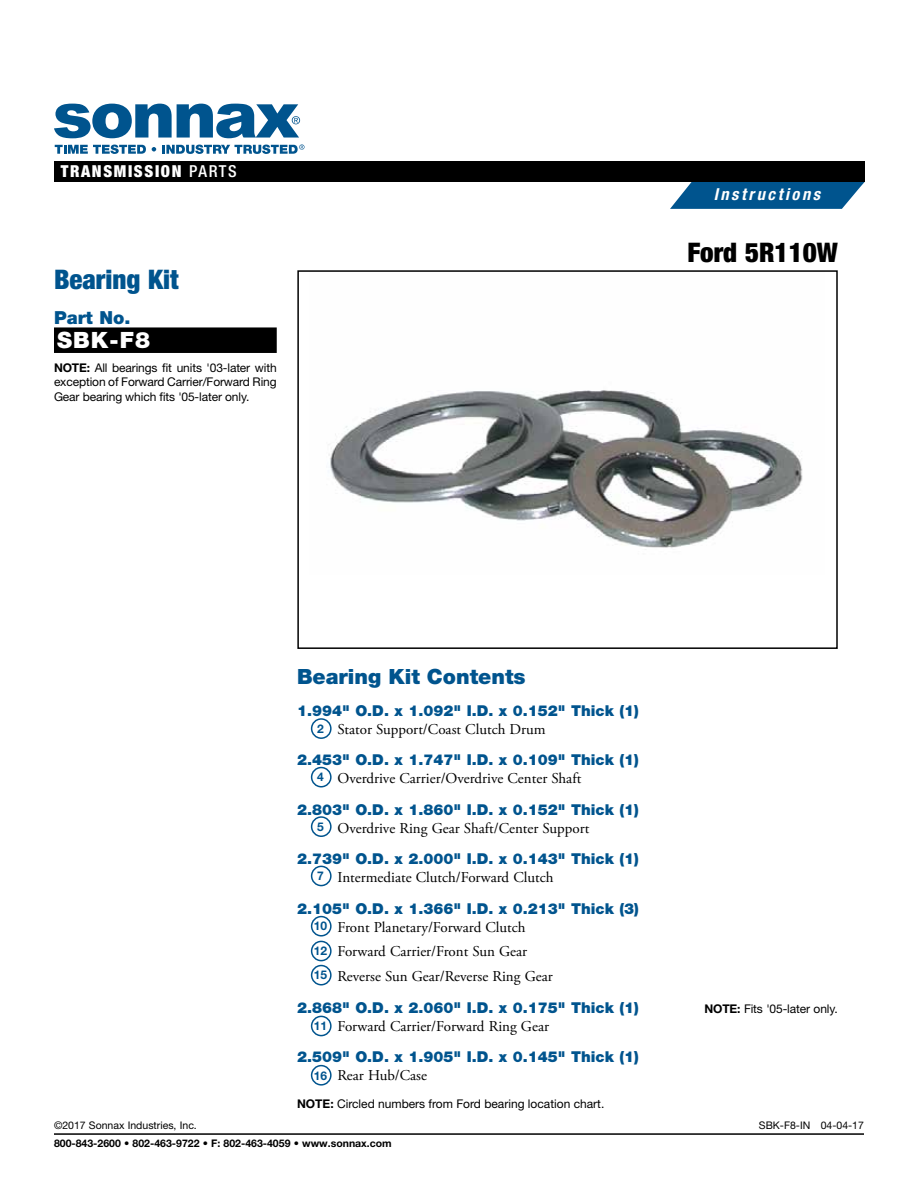
<style>
.page{position:relative;width:918px;height:1188px;background:#fff}
.page>*{position:absolute;margin:0;border:0;box-sizing:border-box;transform-origin:0 0}
.t1{font:900 condensed 27px "Helvetica Neue LT Std";color:#000}
.t2{font:900 condensed 27px "Helvetica Neue LT Std";color:#00548e}
.t3{font:900 22.5px "Helvetica Neue LT Std";color:#fff}
.t4{font:900 21px "Helvetica Neue LT Std";color:#00548e}
.t5{font:900 18px "Helvetica Neue LT Std";color:#00548e}
.t6{font:900 condensed 16.5px "Helvetica Neue LT Std";letter-spacing:.1em;color:#fff}
.t7{font:italic 700 condensed 16.5px "Helvetica Neue LT Std";letter-spacing:.155em;color:#fff}
.t8{font:15px/24.8px "Adobe Garamond Pro";color:#000}
.t9{font:900 15px "Helvetica Neue LT Std";color:#00548e}
.t10{font:12px/14.4px "Helvetica Neue LT Std";letter-spacing:-.01em;color:#000;text-align:justify}
.t11{font:700 12px/24.5px "Helvetica Neue LT Std";color:#00548e;text-align:justify}
.t12{font:700 10.5px "Helvetica Neue LT Std";color:#000}
.t13{font:10.5px "Helvetica Neue LT Std";color:#000}
.s1{font-weight:500}
.s2{font-weight:700}
</style>
<div class="page">
<div style="left:54px;top:327px;width:223px;height:26px;background:#000"></div>
<img style="left:328px;top:390px;width:475px;height:158px">
<div style="left:297px;top:270px;width:541px;height:379px;border:2px solid #000"></div>
<div style="left:311px;top:718px;width:21px;height:21px;border:2px solid #00548e;border-radius:50%"></div>
<div style="left:311px;top:767px;width:21px;height:21px;border:2px solid #00548e;border-radius:50%"></div>
<div style="left:311px;top:816px;width:21px;height:21px;border:2px solid #00548e;border-radius:50%"></div>
<div style="left:311px;top:866px;width:21px;height:20px;border:2px solid #00548e;border-radius:50%"></div>
<div style="left:311px;top:916px;width:21px;height:21px;border:2px solid #00548e;border-radius:50%"></div>
<div style="left:311px;top:941px;width:21px;height:20px;border:2px solid #00548e;border-radius:50%"></div>
<div style="left:311px;top:965px;width:21px;height:21px;border:2px solid #00548e;border-radius:50%"></div>
<div style="left:311px;top:1016px;width:21px;height:20px;border:2px solid #00548e;border-radius:50%"></div>
<div style="left:311px;top:1065px;width:21px;height:21px;border:2px solid #00548e;border-radius:50%"></div>
<hr style="left:54px;top:1133px;width:810px;height:2px;background:#000">
<svg style="left:670px;top:182px;width:195px;height:27px;background:#1e689b"></svg>
<div style="left:54px;top:161px;width:811px;height:21px;background:#000"></div>
<svg style="left:55px;top:145px;width:91px;height:9px"></svg>
<svg style="left:152px;top:147px;width:4px;height:4px"></svg>
<svg style="left:162px;top:144px;width:142px;height:10px"></svg>
<svg style="left:54px;top:104px;width:246px;height:34px"></svg>
<p class="t6" style="left:61px;top:161px;width:178px">TRANSMISSION <span class="s1">PARTS</span></p>
<h1 class="t2" style="left:54px;top:263px;width:126px">Bearing Kit</h1>
<p class="t5" style="left:54px;top:307px;width:78px">Part No.</p>
<h2 class="t3" style="left:57px;top:327px;width:95px">SBK-F8</h2>
<p class="t10" style="left:54px;top:360px;width:224px"><span class="s2">NOTE:</span> All bearings fit units '03-later with exception of Forward Carrier/Forward Ring Gear bearing which fits '05-later only.</p>
<p class="t7" style="left:714px;top:185px;width:108px">Instructions</p>
<h1 class="t1" style="left:687px;top:236px;width:152px">Ford 5R110W</h1>
<h3 class="t4" style="left:297px;top:664px;width:230px">Bearing Kit Contents</h3>
<p class="t9" style="left:297px;top:701px;width:343px">1.994" O.D. x 1.092" I.D. x 0.152" Thick (1)</p>
<p class="t8" style="left:338px;top:717px;width:210px">Stator Support/Coast Clutch Drum</p>
<p class="t9" style="left:297px;top:751px;width:343px">2.453" O.D. x 1.747" I.D. x 0.109" Thick (1)</p>
<p class="t8" style="left:338px;top:767px;width:245px">Overdrive Carrier/Overdrive Center Shaft</p>
<p class="t9" style="left:297px;top:800px;width:343px">2.803" O.D. x 1.860" I.D. x 0.152" Thick (1)</p>
<p class="t8" style="left:338px;top:816px;width:253px">Overdrive Ring Gear Shaft/Center Support</p>
<p class="t9" style="left:297px;top:850px;width:343px">2.739" O.D. x 2.000" I.D. x 0.143" Thick (1)</p>
<p class="t8" style="left:338px;top:866px;width:218px">Intermediate Clutch/Forward Clutch</p>
<p class="t9" style="left:297px;top:899px;width:343px">2.105" O.D. x 1.366" I.D. x 0.213" Thick (3)</p>
<p class="t8" style="left:338px;top:915px;width:217px">Front Planetary/Forward Clutch<br>Forward Carrier/Front Sun Gear<br>Reverse Sun Gear/Reverse Ring Gear</p>
<p class="t9" style="left:297px;top:998px;width:343px">2.868" O.D. x 2.060" I.D. x 0.175" Thick (1)</p>
<p class="t10" style="left:704px;top:1001px;width:135px"><span class="s2">NOTE:</span> Fits '05-later only.</p>
<p class="t8" style="left:338px;top:1014px;width:213px">Forward Carrier/Forward Ring Gear</p>
<p class="t9" style="left:297px;top:1048px;width:343px">2.509" O.D. x 1.905" I.D. x 0.145" Thick (1)</p>
<p class="t8" style="left:338px;top:1064px;width:91px">Rear Hub/Case</p>
<p class="t10" style="left:297px;top:1096px;width:309px"><span class="s2">NOTE:</span> Circled numbers from Ford bearing location chart.</p>
<p class="t11" style="left:317px;top:716px;width:8px">2</p>
<p class="t11" style="left:317px;top:765px;width:8px">4</p>
<p class="t11" style="left:317px;top:814px;width:8px">5</p>
<p class="t11" style="left:317px;top:863px;width:8px">7</p>
<p class="t11" style="left:314px;top:914px;width:15px">10<br>12<br>15</p>
<p class="t11" style="left:314px;top:1014px;width:15px">11</p>
<p class="t11" style="left:314px;top:1063px;width:15px">16</p>
<p class="t13" style="left:54px;top:1119px;width:144px">©2017 Sonnax Industries, Inc.</p>
<p class="t13" style="left:759px;top:1119px;width:107px">SBK-F8-IN 04-04-17</p>
<p class="t12" style="left:54px;top:1137px;width:339px">800-843-2600 • 802-463-9722 • F: 802-463-4059 • www.sonnax.com</p>
</div>
